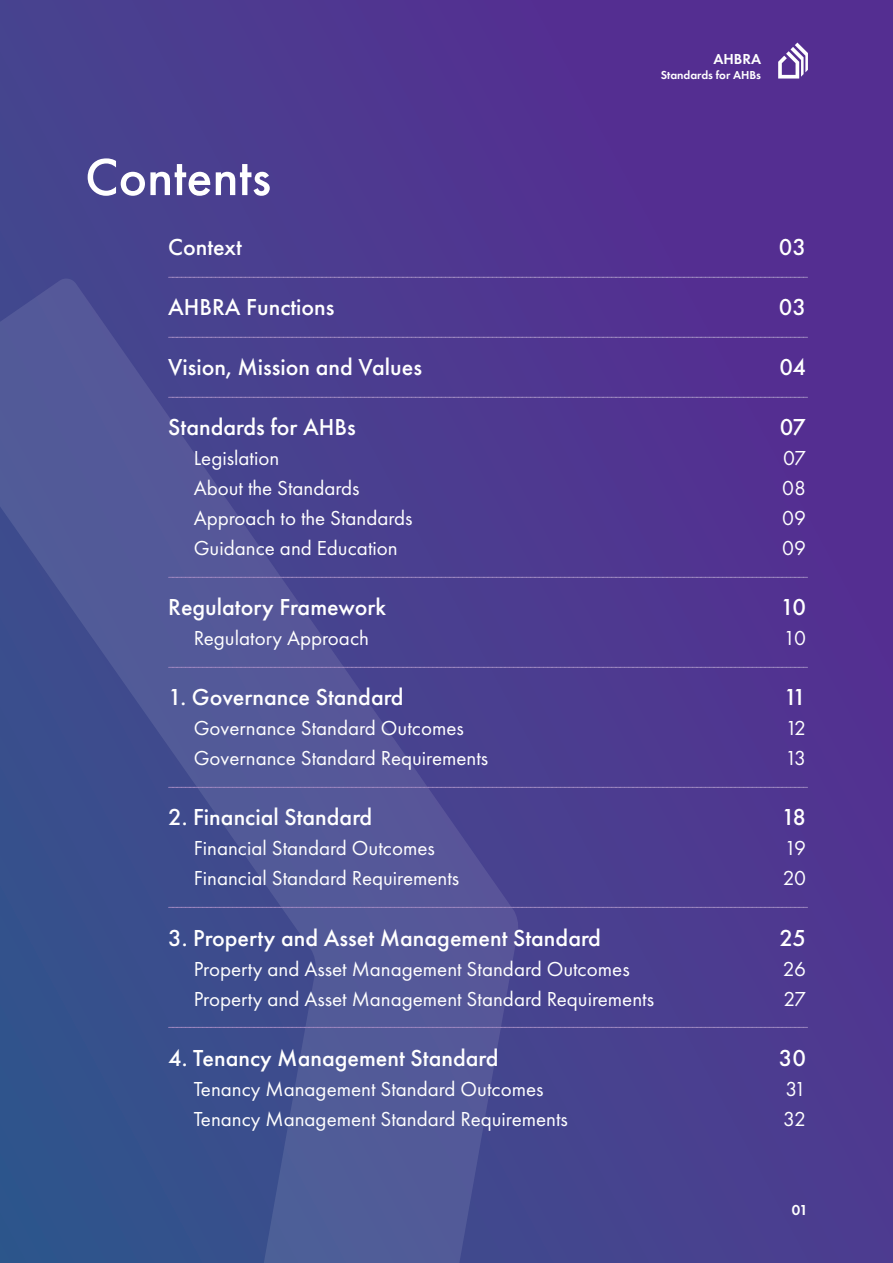
<style>
.page{position:relative;width:893px;height:1263px;background:#fff}
.page>*{position:absolute;margin:0;border:0;box-sizing:border-box;transform-origin:0 0}
.t1{font:500 54px "Futura PT";color:#fff}
.t2{font:500 24px "Futura PT";color:#fff}
.t3{font:21px "Futura PT";color:#fff}
.t4{font:600 15px "Futura PT";color:#fff}
.t5{font:600 12px "Futura PT";color:#fff}
</style>
<div class="page">
<div style="left:0;top:0;width:893px;height:1263px;background:linear-gradient(to right,#47428f,#533191)"></div>
<svg style="left:778px;top:43px;width:30px;height:36px"></svg>
<svg style="left:0;top:277px;width:519px;height:986px;background:#474e92"></svg>
<svg style="left:169px;top:277px;width:638px;height:1px"></svg>
<svg style="left:169px;top:337px;width:638px;height:1px"></svg>
<svg style="left:169px;top:397px;width:638px;height:1px"></svg>
<svg style="left:169px;top:577px;width:638px;height:1px"></svg>
<svg style="left:169px;top:667px;width:638px;height:1px"></svg>
<svg style="left:169px;top:787px;width:638px;height:1px"></svg>
<svg style="left:169px;top:907px;width:638px;height:1px"></svg>
<svg style="left:169px;top:1027px;width:638px;height:1px"></svg>
<h1 class="t1" style="left:85px;top:145px;width:188px">Contents</h1>
<p class="t4" style="left:713px;top:49px;width:49px">AHBRA</p>
<p class="t5" style="left:661px;top:67px;width:102px">Standards for AHBs</p>
<p class="t2" style="left:168px;top:233px;width:75px">Context</p>
<p class="t2" style="left:779px;top:233px;width:29px">03</p>
<p class="t2" style="left:168px;top:293px;width:168px">AHBRA Functions</p>
<p class="t2" style="left:779px;top:293px;width:29px">03</p>
<p class="t2" style="left:168px;top:353px;width:255px">Vision, Mission and Values</p>
<p class="t2" style="left:779px;top:353px;width:28px">04</p>
<p class="t2" style="left:168px;top:413px;width:189px">Standards for AHBs</p>
<p class="t2" style="left:780px;top:413px;width:28px">07</p>
<p class="t3" style="left:194px;top:446px;width:87px">Legislation</p>
<p class="t3" style="left:783px;top:446px;width:24px">07</p>
<p class="t3" style="left:194px;top:476px;width:167px">About the Standards</p>
<p class="t3" style="left:782px;top:476px;width:25px">08</p>
<p class="t3" style="left:194px;top:506px;width:220px">Approach to the Standards</p>
<p class="t3" style="left:782px;top:506px;width:25px">09</p>
<p class="t3" style="left:194px;top:536px;width:206px">Guidance and Education</p>
<p class="t3" style="left:782px;top:536px;width:25px">09</p>
<p class="t2" style="left:168px;top:593px;width:219px">Regulatory Framework</p>
<p class="t2" style="left:781px;top:593px;width:27px">10</p>
<p class="t3" style="left:194px;top:626px;width:177px">Regulatory Approach</p>
<p class="t3" style="left:783px;top:626px;width:24px">10</p>
<p class="t2" style="left:168px;top:683px;width:237px">1. Governance Standard</p>
<p class="t2" style="left:784px;top:683px;width:24px">11</p>
<p class="t3" style="left:194px;top:716px;width:272px">Governance Standard Outcomes</p>
<p class="t3" style="left:785px;top:716px;width:22px">12</p>
<p class="t3" style="left:194px;top:746px;width:296px">Governance Standard Requirements</p>
<p class="t3" style="left:785px;top:746px;width:22px">13</p>
<p class="t2" style="left:168px;top:803px;width:206px">2. Financial Standard</p>
<p class="t2" style="left:781px;top:803px;width:26px">18</p>
<p class="t3" style="left:194px;top:836px;width:243px">Financial Standard Outcomes</p>
<p class="t3" style="left:784px;top:836px;width:23px">19</p>
<p class="t3" style="left:194px;top:866px;width:267px">Financial Standard Requirements</p>
<p class="t3" style="left:783px;top:866px;width:25px">20</p>
<p class="t2" style="left:168px;top:923px;width:434px">3. Property and Asset Management Standard</p>
<p class="t2" style="left:779px;top:923px;width:28px">25</p>
<p class="t3" style="left:194px;top:956px;width:437px">Property and Asset Management Standard Outcomes</p>
<p class="t3" style="left:783px;top:956px;width:25px">26</p>
<p class="t3" style="left:194px;top:986px;width:462px">Property and Asset Management Standard Requirements</p>
<p class="t3" style="left:783px;top:986px;width:24px">27</p>
<p class="t2" style="left:168px;top:1043px;width:332px">4. Tenancy Management Standard</p>
<p class="t2" style="left:779px;top:1043px;width:29px">30</p>
<p class="t3" style="left:194px;top:1076px;width:351px">Tenancy Management Standard Outcomes</p>
<p class="t3" style="left:785px;top:1076px;width:22px">31</p>
<p class="t3" style="left:194px;top:1106px;width:376px">Tenancy Management Standard Requirements</p>
<p class="t3" style="left:783px;top:1106px;width:24px">32</p>
<p class="t4" style="left:792px;top:1200px;width:17px">01</p>
</div>
